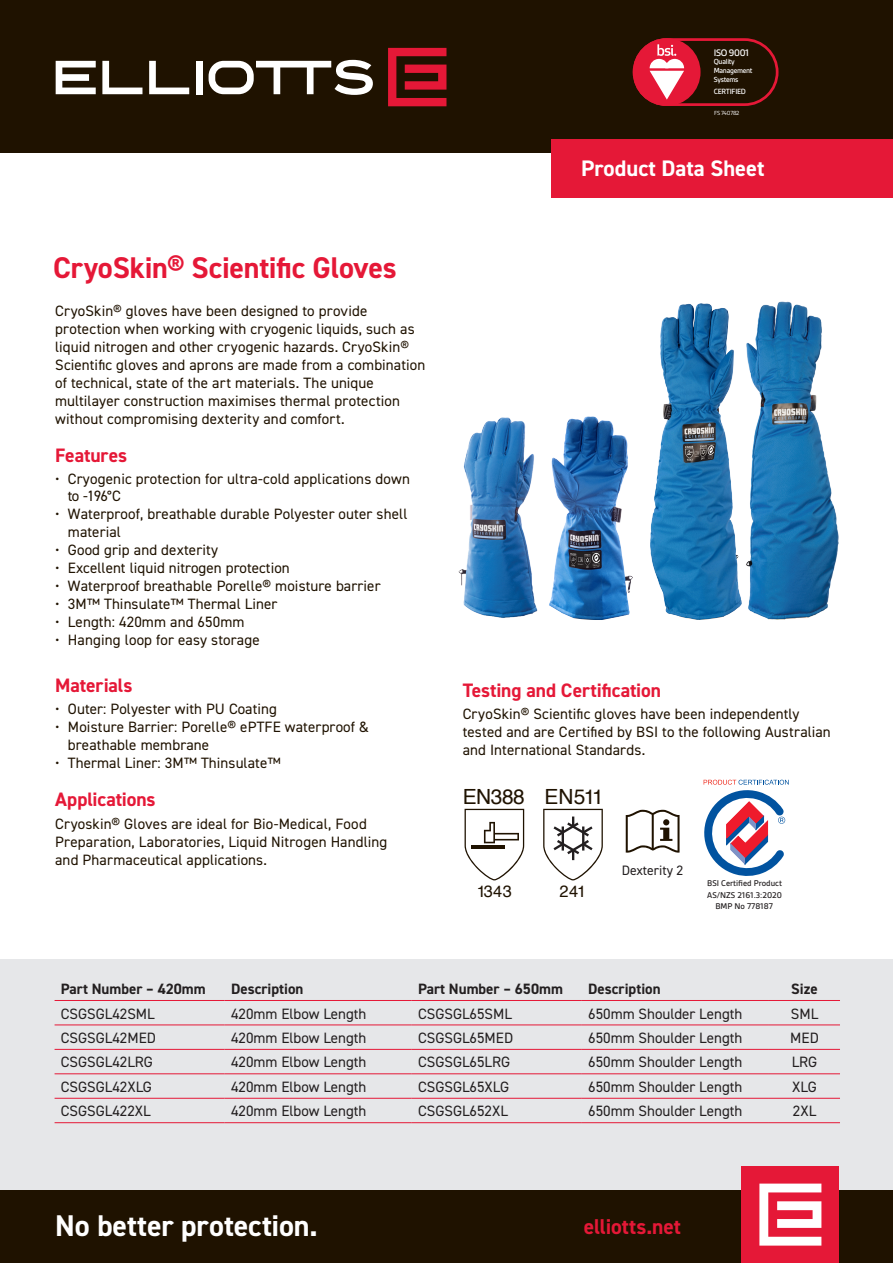
<style>
.page{position:relative;width:893px;height:1263px;background:#fff}
.page>*{position:absolute;margin:0;border:0;box-sizing:border-box;transform-origin:0 0}
.t1{font:700 30px "DIN2014";letter-spacing:-.005em;color:#e51837}
.t2{font:700 30px "DIN2014";letter-spacing:-.005em;color:#fff}
.t3{font:700 22.5px "DIN2014";color:#fff}
.t4{font:700 21.45px "DIN2014";letter-spacing:-.005em;color:#e51837}
.t5{font:20.85px "Helvetica";letter-spacing:-.02em;color:#1f1200}
.t6{font:700 19.5px "DIN2014";letter-spacing:-.005em;color:#e51837}
.t7{font:16.35px "Helvetica";letter-spacing:.01em;color:#1f1200}
.t8{font:15px/18px "DIN2014";letter-spacing:.01em;color:#1f1200}
.t9{font:15px "DIN2014";color:#231f20}
.t10{font:700 15px "DIN2014";color:#231f20}
.t11{font:13.65px "DIN2014";color:#231f20}
.t12{font:500 10.2px "Gesta";letter-spacing:-.035em;color:#fff}
.t13{font:500 9px/11.6px "Gesta";color:#231f20;text-align:center}
.t14{font:500 8.1px "Gesta";letter-spacing:-.035em;color:#fff}
.t15{font:500 7.95px/8.6px "Gesta";letter-spacing:-.035em;color:#fff}
.t16{font:6.3px "Gesta";letter-spacing:-.035em;color:#fff}
</style>
<div class="page">
<div style="left:0;top:0;width:893px;height:153px;background:#1f1200"></div>
<div style="left:0;top:1189px;width:893px;height:74px;background:#1f1200"></div>
<div style="left:0;top:959px;width:893px;height:230px;background:#e6e7e9"></div>
<hr style="left:55px;top:1024px;width:170px;height:1px;background:#e51837">
<hr style="left:225px;top:1024px;width:187px;height:1px;background:#e51837">
<hr style="left:412px;top:1024px;width:170px;height:1px;background:#e51837">
<hr style="left:582px;top:1024px;width:187px;height:1px;background:#e51837">
<hr style="left:769px;top:1024px;width:71px;height:1px;background:#e51837">
<hr style="left:55px;top:1049px;width:170px;height:1px;background:#e51837">
<hr style="left:225px;top:1049px;width:187px;height:1px;background:#e51837">
<hr style="left:412px;top:1049px;width:170px;height:1px;background:#e51837">
<hr style="left:582px;top:1049px;width:187px;height:1px;background:#e51837">
<hr style="left:769px;top:1049px;width:71px;height:1px;background:#e51837">
<hr style="left:55px;top:1073px;width:170px;height:1px;background:#e51837">
<hr style="left:225px;top:1073px;width:187px;height:1px;background:#e51837">
<hr style="left:412px;top:1073px;width:170px;height:1px;background:#e51837">
<hr style="left:582px;top:1073px;width:187px;height:1px;background:#e51837">
<hr style="left:769px;top:1073px;width:71px;height:1px;background:#e51837">
<hr style="left:55px;top:1098px;width:170px;height:1px;background:#e51837">
<hr style="left:225px;top:1098px;width:187px;height:1px;background:#e51837">
<hr style="left:412px;top:1098px;width:170px;height:1px;background:#e51837">
<hr style="left:582px;top:1098px;width:187px;height:1px;background:#e51837">
<hr style="left:769px;top:1098px;width:71px;height:1px;background:#e51837">
<hr style="left:55px;top:1122px;width:170px;height:1px;background:#e51837">
<hr style="left:225px;top:1122px;width:187px;height:1px;background:#e51837">
<hr style="left:412px;top:1122px;width:170px;height:1px;background:#e51837">
<hr style="left:582px;top:1122px;width:187px;height:1px;background:#e51837">
<hr style="left:769px;top:1122px;width:71px;height:1px;background:#e51837">
<hr style="left:55px;top:1000px;width:170px;height:1px;background:#e51837">
<hr style="left:225px;top:1000px;width:187px;height:1px;background:#e51837">
<hr style="left:412px;top:1000px;width:170px;height:1px;background:#e51837">
<hr style="left:582px;top:1000px;width:187px;height:1px;background:#e51837">
<hr style="left:769px;top:1000px;width:71px;height:1px;background:#e51837">
<svg style="left:703px;top:780px;width:86px;height:96px"></svg>
<svg style="left:465px;top:809px;width:59px;height:71px"></svg>
<svg style="left:543px;top:809px;width:60px;height:71px"></svg>
<svg style="left:626px;top:810px;width:53px;height:43px"></svg>
<img style="left:458px;top:421px;width:38px;height:196px">
<img style="left:496px;top:416px;width:155px;height:204px">
<img style="left:746px;top:302px;width:93px;height:317px">
<img style="left:651px;top:303px;width:90px;height:316px">
<div style="left:551px;top:139px;width:342px;height:59px;background:#e51837"></div>
<svg style="left:388px;top:48px;width:58px;height:58px"></svg>
<div style="left:196px;top:61px;width:6px;height:33px;background:#fff"></div>
<svg style="left:209px;top:60px;width:164px;height:35px"></svg>
<svg style="left:56px;top:61px;width:40px;height:33px"></svg>
<svg style="left:102px;top:61px;width:40px;height:33px"></svg>
<svg style="left:149px;top:61px;width:40px;height:33px"></svg>
<div style="left:741px;top:1166px;width:98px;height:97px;background:#e51837"></div>
<svg style="left:759px;top:1183px;width:62px;height:62px"></svg>
<svg style="left:633px;top:38px;width:145px;height:68px"></svg>
<p class="t12" style="left:714px;top:47px;width:37px">ISO 9001</p>
<p class="t15" style="left:714px;top:58px;width:40px">Quality<br>Management<br>Systems</p>
<p class="t14" style="left:714px;top:87px;width:34px">CERTIFIED</p>
<p class="t16" style="left:714px;top:109px;width:27px">FS 740782</p>
<h1 class="t1" style="left:53px;top:248px;width:345px">CryoSkin® Scientific Gloves</h1>
<p class="t8" style="left:55px;top:301px;width:372px">CryoSkin® gloves have been designed to provide protection when working with cryogenic liquids, such as liquid nitrogen and other cryogenic hazards. CryoSkin® Scientific gloves and aprons are made from a combination of technical, state of the art materials. The unique multilayer construction maximises thermal protection without compromising dexterity and comfort.</p>
<h3 class="t6" style="left:55px;top:442px;width:74px">Features</h3>
<p class="t8" style="left:68px;top:470px;width:343px;line-height:17.4px;text-indent:-13px">• Cryogenic protection for ultra-cold applications down to -196°C</p>
<p class="t8" style="left:68px;top:505px;width:341px;line-height:17.4px;text-indent:-13px">• Waterproof, breathable durable Polyester outer shell material</p>
<p class="t8" style="left:55px;top:540px;width:164px">• Good grip and dexterity</p>
<p class="t8" style="left:55px;top:558px;width:236px">• Excellent liquid nitrogen protection</p>
<p class="t8" style="left:55px;top:576px;width:327px">• Waterproof breathable Porelle® moisture barrier</p>
<p class="t8" style="left:55px;top:594px;width:224px">• 3M™ Thinsulate™ Thermal Liner</p>
<p class="t8" style="left:55px;top:612px;width:191px">• Length: 420mm and 650mm</p>
<p class="t8" style="left:55px;top:630px;width:206px">• Hanging loop for easy storage</p>
<h3 class="t6" style="left:55px;top:672px;width:79px">Materials</h3>
<p class="t8" style="left:55px;top:700px;width:223px">• Outer: Polyester with PU Coating</p>
<p class="t8" style="left:68px;top:718px;width:303px;text-indent:-13px">• Moisture Barrier: Porelle® ePTFE waterproof &amp; breathable membrane</p>
<p class="t8" style="left:55px;top:753px;width:227px">• Thermal Liner: 3M™ Thinsulate™</p>
<h3 class="t6" style="left:55px;top:787px;width:102px">Applications</h3>
<p class="t8" style="left:55px;top:814px;width:334px">Cryoskin® Gloves are ideal for Bio-Medical, Food<br>Preparation, Laboratories, Liquid Nitrogen Handling and Pharmaceutical applications.</p>
<h2 class="t3" style="left:581px;top:154px;width:185px">Product Data Sheet</h2>
<h3 class="t6" style="left:463px;top:677px;width:200px">Testing and Certification</h3>
<p class="t8" style="left:463px;top:705px;width:370px">CryoSkin® Scientific gloves have been independently tested and are Certified by BSI to the following Australian and International Standards.</p>
<h3 class="t5" style="left:463px;top:781px;width:64px">EN388</h3>
<h3 class="t5" style="left:544px;top:781px;width:61px">EN511</h3>
<p class="t7" style="left:477px;top:878px;width:37px">1343</p>
<p class="t7" style="left:560px;top:878px;width:28px">241</p>
<p class="t11" style="left:622px;top:861px;width:63px">Dexterity 2</p>
<p class="t13" style="left:707px;top:877px;width:76px">BSI Certified Product<br>AS/NZS 2161.3:2020<br>BMP No 778187</p>
<p class="t10" style="left:61px;top:979px;width:146px">Part Number – 420mm</p>
<p class="t10" style="left:231px;top:979px;width:74px">Description</p>
<p class="t10" style="left:418px;top:979px;width:146px">Part Number – 650mm</p>
<p class="t10" style="left:588px;top:979px;width:74px">Description</p>
<p class="t10" style="left:791px;top:979px;width:28px">Size</p>
<p class="t9" style="left:61px;top:1004px;width:95px">CSGSGL42SML</p>
<p class="t9" style="left:231px;top:1004px;width:137px">420mm Elbow Length</p>
<p class="t9" style="left:418px;top:1004px;width:95px">CSGSGL65SML</p>
<p class="t9" style="left:588px;top:1004px;width:156px">650mm Shoulder Length</p>
<p class="t9" style="left:791px;top:1004px;width:29px">SML</p>
<p class="t9" style="left:61px;top:1028px;width:96px">CSGSGL42MED</p>
<p class="t9" style="left:231px;top:1028px;width:137px">420mm Elbow Length</p>
<p class="t9" style="left:418px;top:1028px;width:96px">CSGSGL65MED</p>
<p class="t9" style="left:588px;top:1028px;width:156px">650mm Shoulder Length</p>
<p class="t9" style="left:790px;top:1028px;width:30px">MED</p>
<p class="t9" style="left:61px;top:1053px;width:94px">CSGSGL42LRG</p>
<p class="t9" style="left:231px;top:1053px;width:137px">420mm Elbow Length</p>
<p class="t9" style="left:418px;top:1053px;width:94px">CSGSGL65LRG</p>
<p class="t9" style="left:588px;top:1053px;width:156px">650mm Shoulder Length</p>
<p class="t9" style="left:792px;top:1053px;width:27px">LRG</p>
<p class="t9" style="left:61px;top:1077px;width:93px">CSGSGL42XLG</p>
<p class="t9" style="left:231px;top:1077px;width:137px">420mm Elbow Length</p>
<p class="t9" style="left:418px;top:1077px;width:93px">CSGSGL65XLG</p>
<p class="t9" style="left:588px;top:1077px;width:156px">650mm Shoulder Length</p>
<p class="t9" style="left:792px;top:1077px;width:26px">XLG</p>
<p class="t9" style="left:61px;top:1102px;width:91px">CSGSGL422XL</p>
<p class="t9" style="left:231px;top:1102px;width:137px">420mm Elbow Length</p>
<p class="t9" style="left:418px;top:1102px;width:91px">CSGSGL652XL</p>
<p class="t9" style="left:588px;top:1102px;width:156px">650mm Shoulder Length</p>
<p class="t9" style="left:793px;top:1102px;width:25px">2XL</p>
<h1 class="t2" style="left:55px;top:1206px;width:264px">No better protection.</h1>
<h3 class="t4" style="left:584px;top:1213px;width:99px">elliotts.net</h3>
</div>
